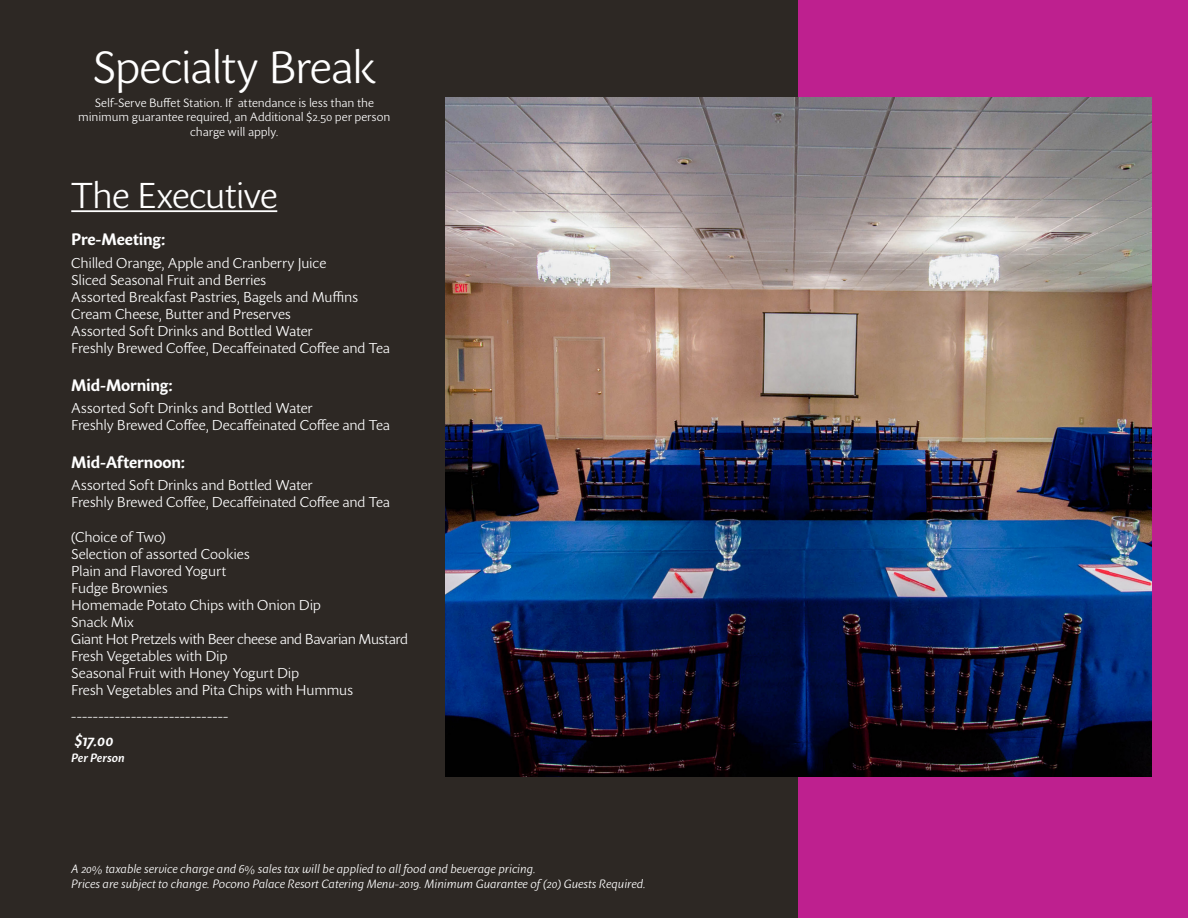
<style>
.page{position:relative;width:1188px;height:918px;background:#fff}
.page>*{position:absolute;margin:0;border:0;box-sizing:border-box;transform-origin:0 0}
.t1{font:300 45px "Sharik Sans";letter-spacing:-.035em;color:#fff}
.t2{font:300 35.85px "Sharik Sans";letter-spacing:-.03em;color:#fff}
.t3{font:700 16.5px "Sharik Sans";letter-spacing:-.01em;color:#fff}
.t4{font:italic 600 16.5px "Sharik Sans";color:#fff}
.t5{font:300 14.25px "Sharik Sans";letter-spacing:-.015em;color:#fff}
.t6{font:300 14.25px "Sharik Sans";letter-spacing:-.035em;color:#fff}
.t7{font:italic 300 12px "Sharik Sans";color:#fff}
.t8{font:300 12px/14.4px "Sharik Sans";letter-spacing:-.01em;color:#fff;text-align:center}
.t9{font:italic 600 12px "Sharik Sans";letter-spacing:.005em;color:#fff}
</style>
<div class="page">
<div style="left:0;top:0;width:807px;height:918px;background:#2d2824"></div>
<div style="left:799px;top:0;width:389px;height:918px;background:#be208f"></div>
<img style="left:446px;top:97px;width:706px;height:680px">
<hr style="left:71px;top:210px;width:206px;height:2px;background:#fff">
<p class="t1" style="left:93px;top:37px;width:285px">Specialty Break</p>
<p class="t8" style="left:78px;top:95px;width:314px">Self-Serve Buffet Station. If attendance is less than the minimum guarantee required, an Additional $2.50 per person charge will apply.</p>
<p class="t2" style="left:71px;top:171px;width:208px">The Executive</p>
<p class="t3" style="left:71px;top:228px;width:96px">Pre-Meeting:</p>
<p class="t5" style="left:71px;top:253px;width:257px">Chilled Orange, Apple and Cranberry Juice</p>
<p class="t5" style="left:71px;top:270px;width:197px">Sliced Seasonal Fruit and Berries</p>
<p class="t5" style="left:71px;top:287px;width:289px">Assorted Breakfast Pastries, Bagels and Muffins</p>
<p class="t5" style="left:71px;top:304px;width:221px">Cream Cheese, Butter and Preserves</p>
<p class="t5" style="left:71px;top:321px;width:243px">Assorted Soft Drinks and Bottled Water</p>
<p class="t5" style="left:71px;top:338px;width:320px">Freshly Brewed Coffee, Decaffeinated Coffee and Tea</p>
<p class="t3" style="left:71px;top:373px;width:103px">Mid-Morning:</p>
<p class="t5" style="left:71px;top:398px;width:243px">Assorted Soft Drinks and Bottled Water</p>
<p class="t5" style="left:71px;top:416px;width:320px">Freshly Brewed Coffee, Decaffeinated Coffee and Tea</p>
<p class="t3" style="left:71px;top:450px;width:115px">Mid-Afternoon:</p>
<p class="t5" style="left:71px;top:476px;width:243px">Assorted Soft Drinks and Bottled Water</p>
<p class="t5" style="left:71px;top:493px;width:320px">Freshly Brewed Coffee, Decaffeinated Coffee and Tea</p>
<p class="t5" style="left:71px;top:527px;width:96px">(Choice of Two)</p>
<p class="t5" style="left:71px;top:544px;width:180px">Selection of assorted Cookies</p>
<p class="t5" style="left:71px;top:561px;width:157px">Plain and Flavored Yogurt</p>
<p class="t5" style="left:71px;top:578px;width:98px">Fudge Brownies</p>
<p class="t5" style="left:71px;top:595px;width:251px">Homemade Potato Chips with Onion Dip</p>
<p class="t5" style="left:71px;top:612px;width:64px">Snack Mix</p>
<p class="t6" style="left:71px;top:629px;width:338px">Giant Hot Pretzels with Beer cheese and Bavarian Mustard</p>
<p class="t5" style="left:71px;top:647px;width:158px">Fresh Vegetables with Dip</p>
<p class="t5" style="left:71px;top:664px;width:229px">Seasonal Fruit with Honey Yogurt Dip</p>
<p class="t5" style="left:71px;top:681px;width:283px">Fresh Vegetables and Pita Chips with Hummus</p>
<p class="t5" style="left:71px;top:706px;width:159px">-----------------------------</p>
<p class="t4" style="left:75px;top:729px;width:41px">$17.00</p>
<p class="t9" style="left:71px;top:750px;width:55px">Per Person</p>
<p class="t7" style="left:71px;top:861px;width:466px">A 20% taxable service charge and 6% sales tax will be applied to all food and beverage pricing.</p>
<p class="t7" style="left:71px;top:875px;width:576px">Prices are subject to change. Pocono Palace Resort Catering Menu-2019. Minimum Guarantee of (20) Guests Required.</p>
</div>
